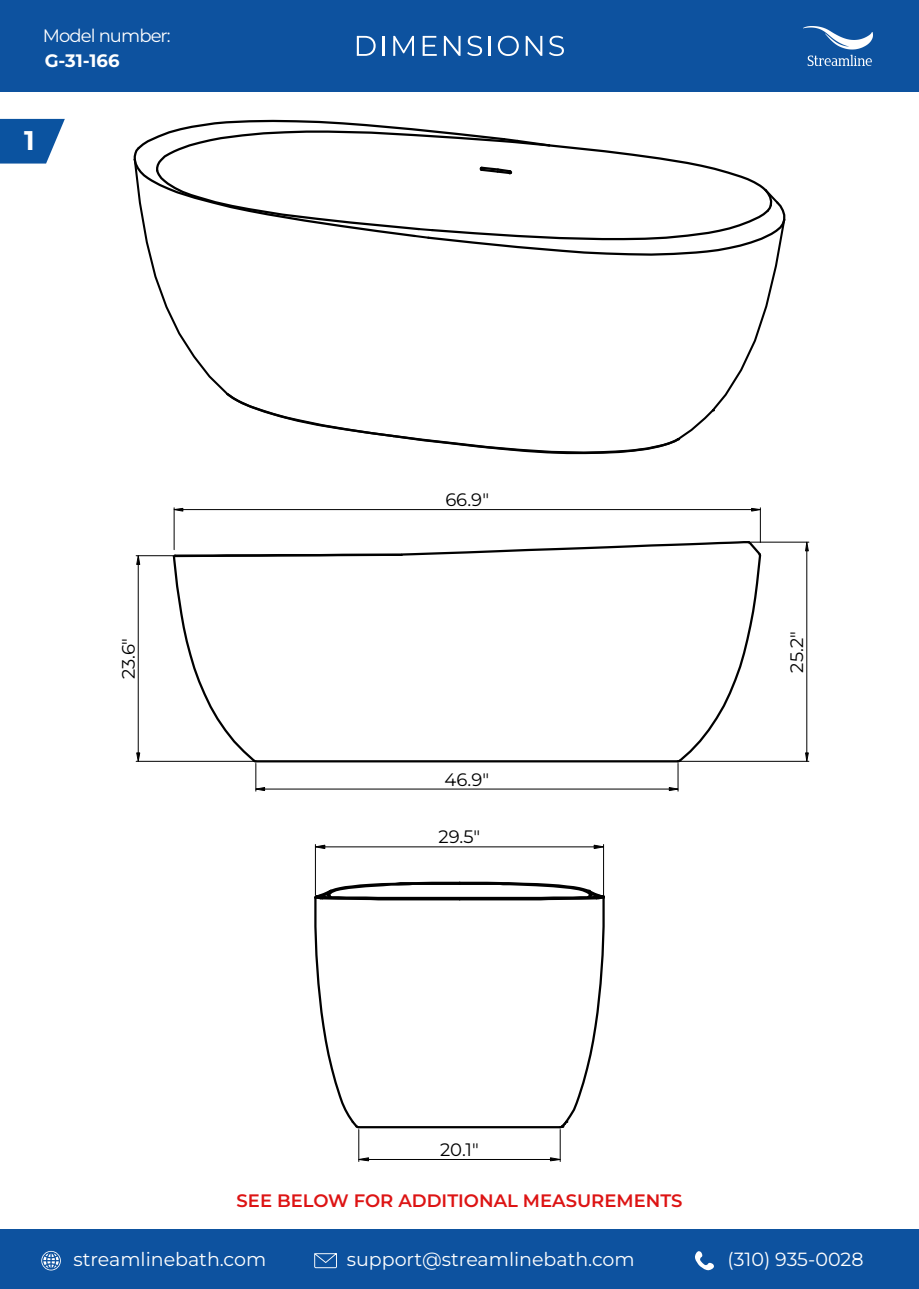
<style>
.page{position:relative;width:919px;height:1289px;background:#fff}
.page>*{position:absolute;margin:0;border:0;box-sizing:border-box;transform-origin:0 0}
.t1{font:100 27px "Montserrat";color:#fff}
.t2{font:19.05px "Montserrat";color:#fff}
.t3{font:100 18px "Montserrat";color:#dd1414}
.t4{font:100 18px "Montserrat";color:#000}
.t5{font:18px "Montserrat";letter-spacing:-.05em;color:#fff}
.t6{font:100 18px "Montserrat";color:#fff}
</style>
<div class="page">
<div style="left:0;top:0;width:918px;height:92px;background:#0d529f"></div>
<div style="left:0;top:1229px;width:918px;height:59px;background:#0d529f"></div>
<svg style="left:695px;top:1251px;width:19px;height:20px"></svg>
<svg style="left:314px;top:1253px;width:23px;height:15px"></svg>
<svg style="left:41px;top:1250px;width:20px;height:20px"></svg>
<svg style="left:357px;top:36px;width:18px;height:20px"></svg>
<hr style="left:382px;top:36px;width:2px;height:20px;background:#fff">
<svg style="left:393px;top:36px;width:21px;height:20px"></svg>
<svg style="left:422px;top:36px;width:14px;height:20px"></svg>
<svg style="left:444px;top:36px;width:16px;height:20px"></svg>
<svg style="left:467px;top:36px;width:15px;height:20px"></svg>
<hr style="left:489px;top:36px;width:2px;height:20px;background:#fff">
<svg style="left:498px;top:36px;width:20px;height:20px"></svg>
<svg style="left:525px;top:36px;width:17px;height:20px"></svg>
<svg style="left:549px;top:36px;width:15px;height:20px"></svg>
<img style="left:803px;top:27px;width:69px;height:38px">
<svg style="left:0;top:119px;width:65px;height:44px"></svg>
<svg style="left:133px;top:119px;width:653px;height:336px"></svg>
<hr style="left:174px;top:508px;width:1px;height:41px;background:#000">
<hr style="left:759px;top:508px;width:1px;height:34px;background:#000">
<hr style="left:183px;top:509px;width:568px;height:1px;background:#000">
<svg style="left:173px;top:507px;width:10px;height:5px"></svg>
<svg style="left:750px;top:507px;width:11px;height:5px"></svg>
<hr style="left:136px;top:555px;width:37px;height:1px;background:#000">
<hr style="left:136px;top:761px;width:118px;height:1px;background:#000">
<hr style="left:138px;top:564px;width:1px;height:189px;background:#000">
<svg style="left:136px;top:555px;width:4px;height:10px"></svg>
<svg style="left:136px;top:752px;width:4px;height:10px"></svg>
<hr style="left:750px;top:542px;width:58px;height:1px;background:#000">
<hr style="left:680px;top:761px;width:128px;height:1px;background:#000">
<hr style="left:806px;top:551px;width:1px;height:202px;background:#000">
<svg style="left:804px;top:541px;width:5px;height:10px"></svg>
<svg style="left:804px;top:752px;width:5px;height:10px"></svg>
<svg style="left:171px;top:539px;width:591px;height:252px"></svg>
<svg style="left:314px;top:880px;width:291px;height:251px"></svg>
<hr style="left:315px;top:844px;width:1px;height:51px;background:#000">
<hr style="left:603px;top:844px;width:1px;height:51px;background:#000">
<hr style="left:325px;top:846px;width:269px;height:1px;background:#000">
<svg style="left:314px;top:844px;width:11px;height:5px"></svg>
<svg style="left:593px;top:844px;width:11px;height:5px"></svg>
<hr style="left:559px;top:1129px;width:1px;height:32px;background:#000">
<hr style="left:358px;top:1129px;width:1px;height:32px;background:#000">
<hr style="left:368px;top:1159px;width:182px;height:1px;background:#000">
<svg style="left:549px;top:1157px;width:12px;height:4px"></svg>
<svg style="left:358px;top:1157px;width:11px;height:4px"></svg>
<p class="t5" style="left:43px;top:23px;width:129px">Model number:</p>
<p class="t6" style="left:45px;top:48px;width:76px">G-31-166</p>
<h1 class="t1" style="left:24px;top:123px;width:12px">1</h1>
<p class="t4" style="left:445px;top:487px;width:45px">66.9″</p>
<p class="t4" style="left:117px;top:679px;width:43px;rotate:-90deg">23.6″</p>
<p class="t4" style="left:784px;top:672px;width:43px;rotate:-90deg">25.2″</p>
<p class="t4" style="left:444px;top:767px;width:46px">46.9″</p>
<p class="t4" style="left:438px;top:824px;width:43px">29.5″</p>
<p class="t4" style="left:440px;top:1137px;width:40px">20.1″</p>
<p class="t3" style="left:236px;top:1188px;width:447px">SEE BELOW FOR ADDITIONAL MEASUREMENTS</p>
<p class="t2" style="left:74px;top:1246px;width:194px">streamlinebath.com</p>
<p class="t2" style="left:347px;top:1246px;width:289px">support@streamlinebath.com</p>
<p class="t2" style="left:727px;top:1246px;width:137px">(310) 935-0028</p>
</div>
